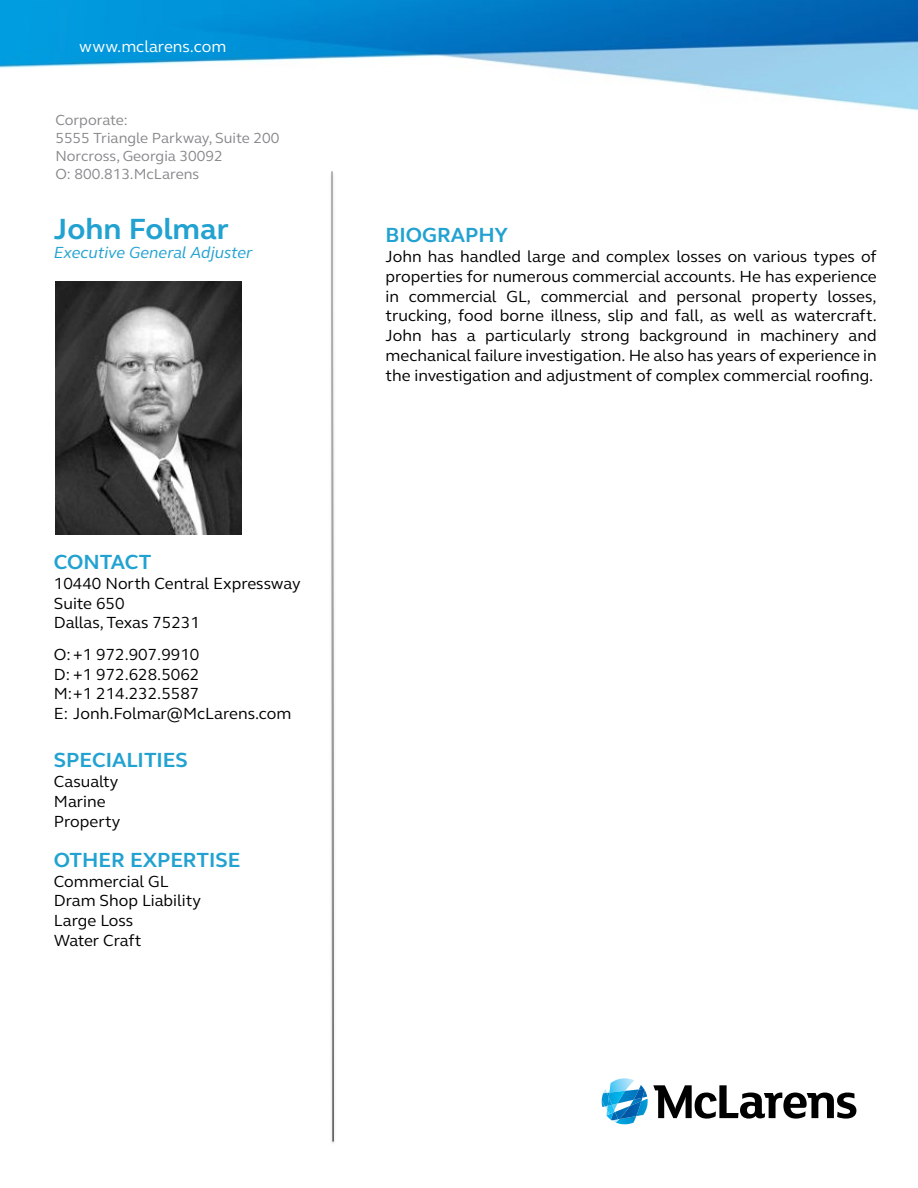
<style>
.page{position:relative;width:918px;height:1188px;background:#fff}
.page>*{position:absolute;margin:0;border:0;box-sizing:border-box;transform-origin:0 0}
.t1{font:700 30px "FS Elliot";color:#22a2d1}
.t2{font:700 21px "FS Elliot";color:#22a2d1}
.t3{font:16.5px/19.8px "FS Elliot";color:#000}
.t4{font:italic 16.5px "FS Elliot";color:#22a2d1}
.t5{font:16.5px "FS Elliot";color:#fff}
.t6{font:15px/18px "FS Elliot";color:#86888a}
</style>
<div class="page">
<img style="left:0;top:0;width:918px;height:111px">
<img style="left:331px;top:171px;width:4px;height:972px">
<svg style="left:602px;top:1078px;width:254px;height:47px"></svg>
<img style="left:55px;top:282px;width:187px;height:253px">
<p class="t5" style="left:79px;top:36px;width:149px">www.mclarens.com</p>
<p class="t6" style="left:55px;top:111px;width:225px">Corporate:<br>5555 Triangle Parkway, Suite 200<br>Norcross, Georgia 30092<br>O: 800.813.McLarens</p>
<h1 class="t1" style="left:54px;top:208px;width:176px">John Folmar</h1>
<p class="t4" style="left:54px;top:242px;width:200px">Executive General Adjuster</p>
<p class="t2" style="left:54px;top:548px;width:99px">CONTACT</p>
<p class="t3" style="left:54px;top:573px;width:248px">10440 North Central Expressway<br>Suite 650<br>Dallas, Texas 75231</p>
<p class="t3" style="left:54px;top:644px;width:239px">O:+1 972.907.9910<br>D: +1 972.628.5062<br>M:+1 214.232.5587<br>E: Jonh.Folmar@McLarens.com</p>
<p class="t2" style="left:54px;top:746px;width:136px">SPECIALITIES</p>
<p class="t3" style="left:54px;top:771px;width:68px">Casualty<br>Marine<br>Property</p>
<p class="t2" style="left:54px;top:846px;width:188px">OTHER EXPERTISE</p>
<p class="t3" style="left:54px;top:871px;width:149px">Commercial GL<br>Dram Shop Liability<br>Large Loss<br>Water Craft</p>
<p class="t2" style="left:386px;top:221px;width:124px">BIOGRAPHY</p>
<p class="t3" style="left:386px;top:246px;width:493px;text-align:justify">John has handled large and complex losses on various types of properties for numerous commercial accounts. He has experience in commercial GL, commercial and personal property losses, trucking, food borne illness, slip and fall, as well as watercraft.<br>John has a particularly strong background in machinery and mechanical failure investigation. He also has years of experience in the investigation and adjustment of complex commercial roofing.</p>
</div>
